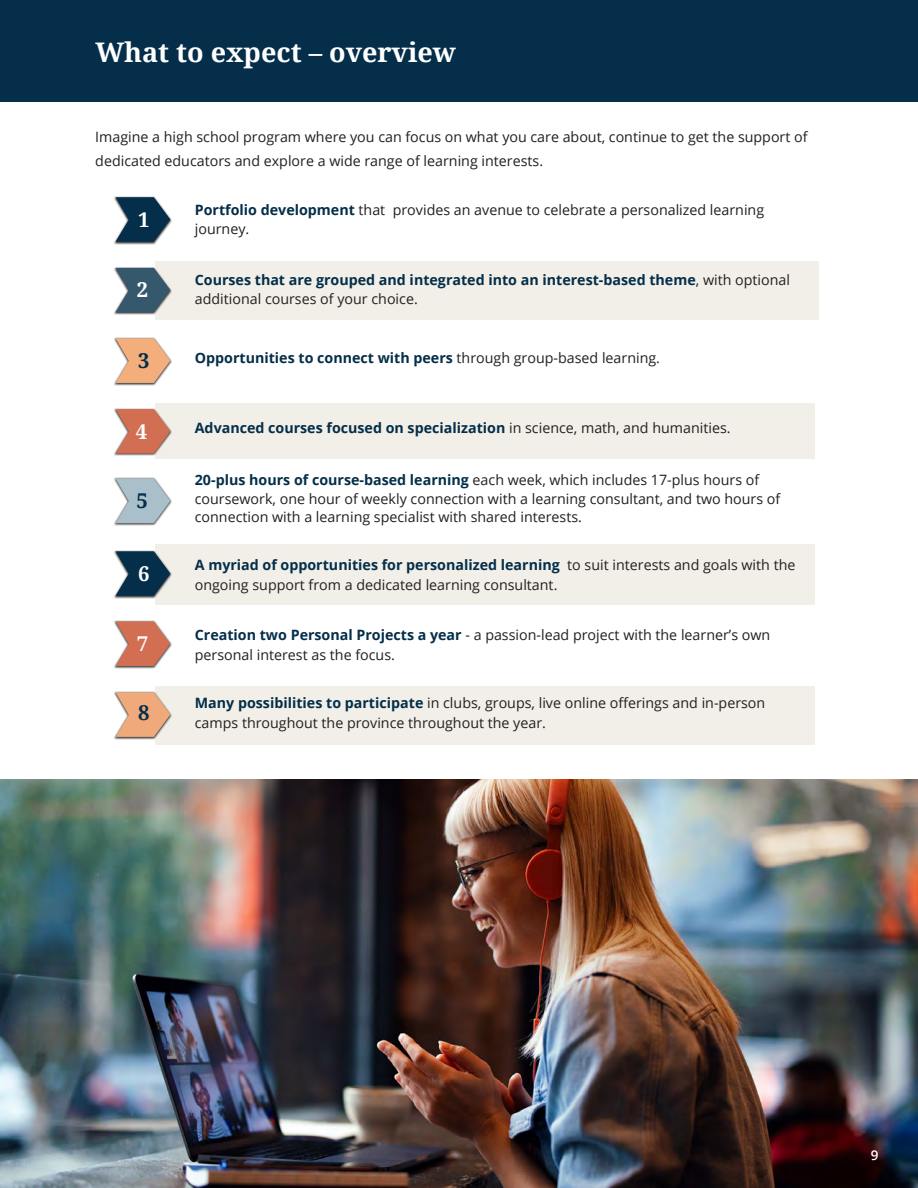
<style>
.page{position:relative;width:918px;height:1188px;background:#fff}
.page>*{position:absolute;margin:0;border:0;box-sizing:border-box;transform-origin:0 0}
.t1{font:700 27px "Noto Serif";color:#fff}
.t2{font:700 20.4px "Noto Serif";color:#fff}
.t3{font:700 20.4px "Noto Serif";color:#042e49}
.t4{font:14.25px/20.2px "Open Sans";color:#231f20}
.t5{font:700 14.25px/19.5px "Open Sans";color:#042e49}
.t6{font:600 13.5px "Open Sans";color:#fff}
.s1{font-weight:700;color:#042e49}
.s2{font-weight:400;color:#231f20}
</style>
<div class="page">
<div style="left:155px;top:261px;width:664px;height:59px;background:#f1efe8"></div>
<div style="left:155px;top:403px;width:660px;height:55px;background:#f1efe8"></div>
<div style="left:155px;top:544px;width:660px;height:60px;background:#f1efe8"></div>
<div style="left:155px;top:686px;width:660px;height:59px;background:#f1efe8"></div>
<img style="left:0;top:780px;width:918px;height:408px">
<div style="left:0;top:0;width:918px;height:101px;background:#042e49"></div>
<div style="left:114px;top:478px;width:58px;height:48px;background:#231f20;opacity:.88"></div>
<svg style="left:116px;top:479px;width:54px;height:44px"></svg>
<div style="left:114px;top:408px;width:58px;height:48px;background:#231f20;opacity:.88"></div>
<svg style="left:116px;top:409px;width:54px;height:45px"></svg>
<div style="left:114px;top:337px;width:58px;height:48px;background:#231f20;opacity:.88"></div>
<svg style="left:116px;top:338px;width:54px;height:45px"></svg>
<div style="left:114px;top:267px;width:58px;height:48px;background:#231f20;opacity:.88"></div>
<svg style="left:116px;top:268px;width:54px;height:44px"></svg>
<div style="left:114px;top:620px;width:58px;height:49px;background:#231f20;opacity:.88"></div>
<svg style="left:116px;top:621px;width:54px;height:45px"></svg>
<div style="left:114px;top:691px;width:58px;height:48px;background:#231f20;opacity:.88"></div>
<svg style="left:116px;top:692px;width:54px;height:45px"></svg>
<div style="left:114px;top:196px;width:58px;height:48px;background:#231f20;opacity:.88"></div>
<svg style="left:116px;top:197px;width:54px;height:45px"></svg>
<div style="left:114px;top:550px;width:58px;height:48px;background:#231f20;opacity:.88"></div>
<svg style="left:116px;top:551px;width:54px;height:45px"></svg>
<p class="t1" style="left:95px;top:33px;width:362px">What to expect – overview</p>
<p class="t4" style="left:95px;top:124px;width:714px;line-height:24px">Imagine a high school program where you can focus on what you care about, continue to get the support of dedicated educators and explore a wide range of learning interests.</p>
<p class="t4" style="left:195px;top:200px;width:571px;line-height:19.5px"><span class="s1">Portfolio development</span> that provides an avenue to celebrate a personalized learning journey.</p>
<p class="t5" style="left:195px;top:269px;width:597px">Courses that are grouped and integrated into an interest-based theme<span class="s2">, with optional additional courses of your choice.</span></p>
<p class="t2" style="left:138px;top:205px;width:13px">1</p>
<p class="t2" style="left:137px;top:276px;width:13px">2</p>
<p class="t3" style="left:138px;top:346px;width:13px">3</p>
<p class="t2" style="left:136px;top:417px;width:13px">4</p>
<p class="t3" style="left:137px;top:487px;width:13px">5</p>
<p class="t2" style="left:138px;top:559px;width:13px">6</p>
<p class="t2" style="left:137px;top:629px;width:13px">7</p>
<p class="t3" style="left:138px;top:699px;width:13px">8</p>
<p class="t5" style="left:195px;top:348px;width:467px">Opportunities to connect with peers <span class="s2">through group-based learning.</span></p>
<p class="t5" style="left:195px;top:418px;width:537px">Advanced courses focused on specialization <span class="s2">in science, math, and humanities.</span></p>
<p class="t4" style="left:195px;top:470px;width:587px;line-height:18.8px"><span class="s1">20-plus hours of course-based learning</span> each week, which includes 17-plus hours of coursework, one hour of weekly connection with a learning consultant, and two hours of connection with a learning specialist with shared interests.</p>
<p class="t4" style="left:195px;top:554px;width:602px"><span class="s1">A myriad of opportunities for personalized learning</span> to suit interests and goals with the ongoing support from a dedicated learning consultant.</p>
<p class="t4" style="left:195px;top:624px;width:577px"><span class="s1">Creation two Personal Projects a year</span> - a passion-lead project with the learner’s own personal interest as the focus.</p>
<p class="t4" style="left:195px;top:692px;width:572px"><span class="s1">Many possibilities to participate</span> in clubs, groups, live online offerings and in-person camps throughout the province throughout the year.</p>
<p class="t6" style="left:871px;top:1146px;width:9px">9</p>
</div>
